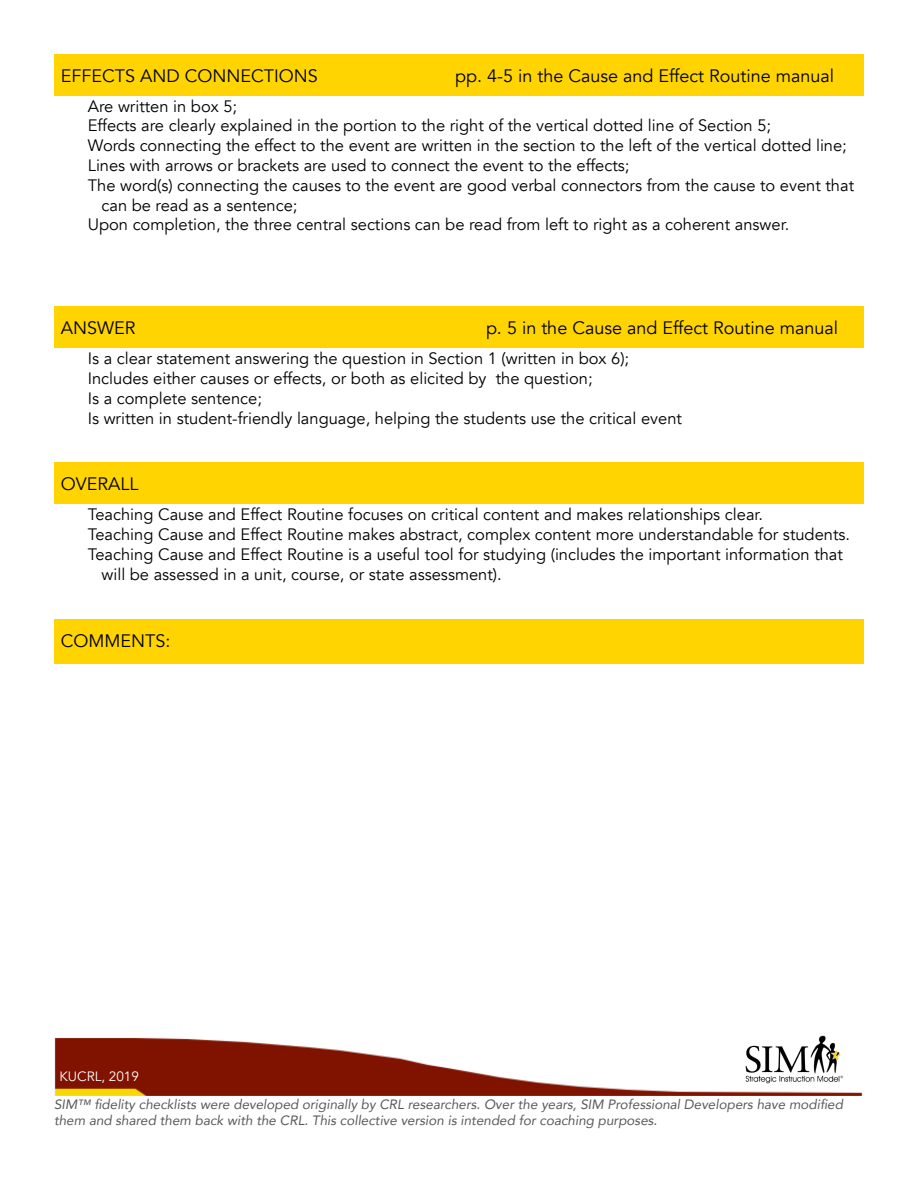
<style>
.page{position:relative;width:918px;height:1188px;background:#fff}
.page>*{position:absolute;margin:0;border:0;box-sizing:border-box;transform-origin:0 0}
.t1{font:18px "Avenir";color:#000}
.t2{font:16.5px/19.8px "Avenir";color:#000}
.t3{font:italic 13.5px/16.2px "Avenir";color:#58595b}
.t4{font:13.5px "Avenir";color:#fff}
</style>
<div class="page">
<img style="left:54px;top:1038px;width:809px;height:57px">
<img style="left:744px;top:1035px;width:102px;height:54px">
<div style="left:54px;top:619px;width:810px;height:44px;background:#ffd400"></div>
<div style="left:54px;top:463px;width:810px;height:41px;background:#ffd400"></div>
<div style="left:54px;top:307px;width:810px;height:41px;background:#ffd400"></div>
<div style="left:54px;top:54px;width:810px;height:41px;background:#ffd400"></div>
<p class="t1" style="left:61px;top:65px;width:259px">EFFECTS AND CONNECTIONS</p>
<p class="t1" style="left:455px;top:65px;width:381px">pp. 4-5 in the Cause and Effect Routine manual</p>
<p class="t2" style="left:88px;top:96px;width:151px">Are written in box 5;</p>
<p class="t2" style="left:88px;top:116px;width:685px">Effects are clearly explained in the portion to the right of the vertical dotted line of Section 5;</p>
<p class="t2" style="left:88px;top:136px;width:761px">Words connecting the effect to the event are written in the section to the left of the vertical dotted line;</p>
<p class="t2" style="left:88px;top:156px;width:543px">Lines with arrows or brackets are used to connect the event to the effects;</p>
<p class="t2" style="left:88px;top:175px;width:768px">The word(s) connecting the causes to the event are good verbal connectors from the cause to event that</p>
<p class="t2" style="left:102px;top:195px;width:197px">can be read as a sentence;</p>
<p class="t2" style="left:88px;top:215px;width:703px">Upon completion, the three central sections can be read from left to right as a coherent answer.</p>
<p class="t1" style="left:61px;top:317px;width:76px">ANSWER</p>
<p class="t1" style="left:486px;top:317px;width:354px">p. 5 in the Cause and Effect Routine manual</p>
<p class="t2" style="left:88px;top:349px;width:596px">Is a clear statement answering the question in Section 1 (written in box 6); Includes either causes or effects, or both as elicited by the question;<br>Is a complete sentence;<br>Is written in student-friendly language, helping the students use the critical event</p>
<p class="t1" style="left:61px;top:474px;width:79px">OVERALL</p>
<p class="t2" style="left:88px;top:505px;width:677px">Teaching Cause and Effect Routine focuses on critical content and makes relationships clear.</p>
<p class="t2" style="left:88px;top:525px;width:764px">Teaching Cause and Effect Routine makes abstract, complex content more understandable for students.</p>
<p class="t2" style="left:88px;top:545px;width:757px">Teaching Cause and Effect Routine is a useful tool for studying (includes the important information that</p>
<p class="t2" style="left:102px;top:565px;width:402px">will be assessed in a unit, course, or state assessment).</p>
<p class="t1" style="left:61px;top:630px;width:111px">COMMENTS:</p>
<p class="t4" style="left:59px;top:1068px;width:81px">KUCRL, 2019</p>
<p class="t3" style="left:54px;top:1096px;width:791px">SIM™ fidelity checklists were developed originally by CRL researchers. Over the years, SIM Professional Developers have modified them and shared them back with the CRL. This collective version is intended for coaching purposes.</p>
</div>
